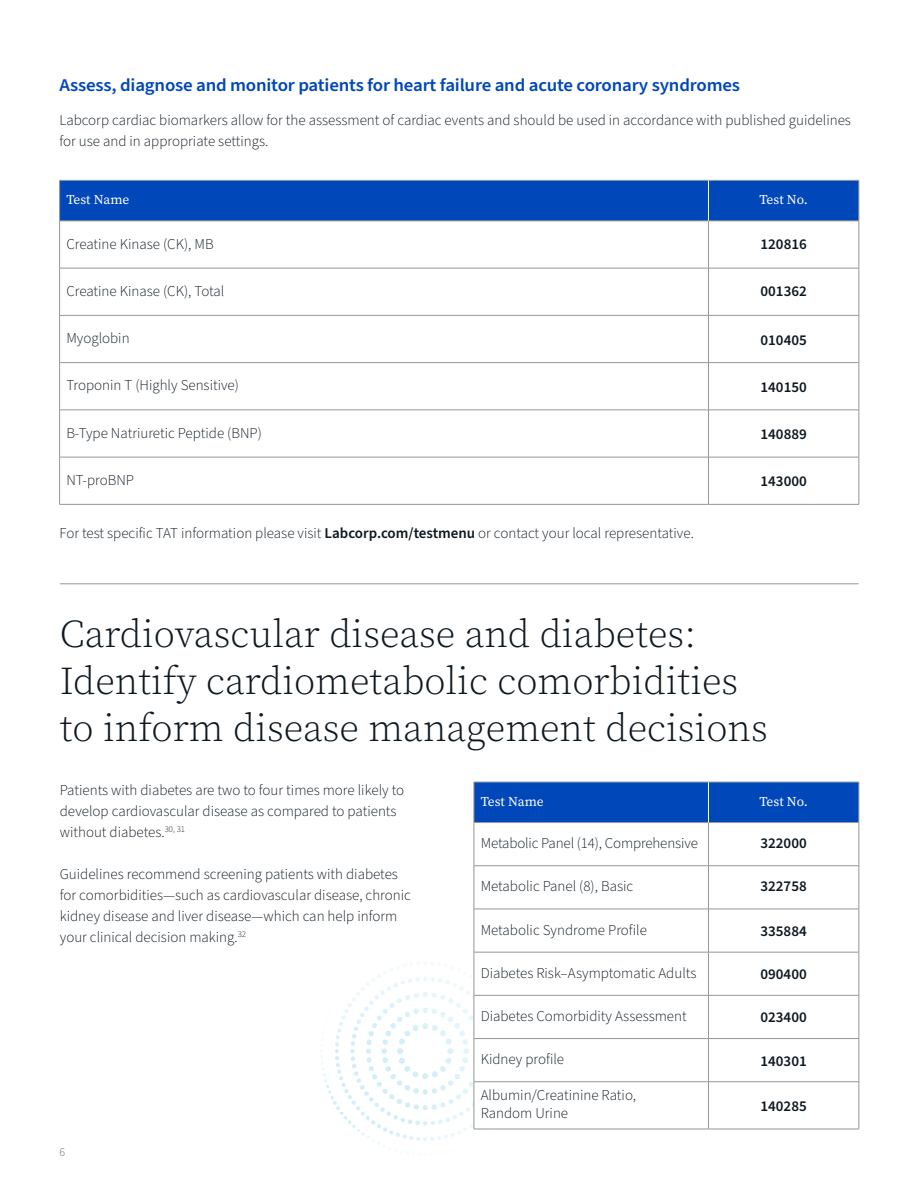
<style>
.page{position:relative;width:918px;height:1188px;background:#fff}
.page>*{position:absolute;margin:0;border:0;box-sizing:border-box;transform-origin:0 0}
.t1{font:300 39px/46.8px "Source Serif Pro";color:#0e1821}
.t2{font:600 18px "Source Sans Pro";letter-spacing:-.01em;color:#0047ba;scale:1.05 1}
.t3{font:300 15px/21px "Source Sans Pro";color:#0e1821}
.t4{font:600 15px "Source Sans Pro";color:#0e1821}
.t5{font:13.5px "Source Serif Pro";letter-spacing:-.005em;color:#fff}
.t6{font:300 12px "Source Sans Pro";color:#636466}
.s1{font-weight:600}
</style>
<div class="page">
<svg style="left:321px;top:945px;width:153px;height:203px"></svg>
<div style="left:60px;top:181px;width:799px;height:40px;background:#0047ba"></div>
<hr style="left:59px;top:181px;width:1px;height:40px;background:#949697">
<hr style="left:59px;top:180px;width:649px;height:1px;background:#949697">
<hr style="left:59px;top:221px;width:649px;height:1px;background:#949697">
<hr style="left:708px;top:180px;width:151px;height:1px;background:#949697">
<hr style="left:859px;top:181px;width:1px;height:40px;background:#949697">
<hr style="left:708px;top:221px;width:151px;height:1px;background:#949697">
<hr style="left:59px;top:221px;width:1px;height:47px;background:#949697">
<hr style="left:708px;top:221px;width:1px;height:47px;background:#949697">
<hr style="left:859px;top:221px;width:1px;height:47px;background:#949697">
<hr style="left:59px;top:268px;width:1px;height:47px;background:#949697">
<hr style="left:59px;top:316px;width:1px;height:46px;background:#949697">
<hr style="left:59px;top:363px;width:1px;height:47px;background:#949697">
<hr style="left:59px;top:410px;width:1px;height:47px;background:#949697">
<hr style="left:59px;top:457px;width:1px;height:47px;background:#949697">
<hr style="left:708px;top:268px;width:1px;height:47px;background:#949697">
<hr style="left:859px;top:268px;width:1px;height:47px;background:#949697">
<hr style="left:708px;top:316px;width:1px;height:46px;background:#949697">
<hr style="left:859px;top:316px;width:1px;height:46px;background:#949697">
<hr style="left:708px;top:363px;width:1px;height:47px;background:#949697">
<hr style="left:859px;top:363px;width:1px;height:47px;background:#949697">
<hr style="left:708px;top:410px;width:1px;height:47px;background:#949697">
<hr style="left:859px;top:410px;width:1px;height:47px;background:#949697">
<hr style="left:708px;top:457px;width:1px;height:47px;background:#949697">
<hr style="left:859px;top:457px;width:1px;height:47px;background:#949697">
<hr style="left:59px;top:268px;width:649px;height:1px;background:#949697">
<hr style="left:708px;top:268px;width:151px;height:1px;background:#949697">
<hr style="left:59px;top:315px;width:649px;height:1px;background:#949697">
<hr style="left:708px;top:315px;width:151px;height:1px;background:#949697">
<hr style="left:59px;top:362px;width:649px;height:1px;background:#949697">
<hr style="left:708px;top:362px;width:151px;height:1px;background:#949697">
<hr style="left:59px;top:410px;width:649px;height:1px;background:#949697">
<hr style="left:708px;top:410px;width:151px;height:1px;background:#949697">
<hr style="left:59px;top:457px;width:649px;height:1px;background:#949697">
<hr style="left:708px;top:457px;width:151px;height:1px;background:#949697">
<hr style="left:59px;top:504px;width:649px;height:1px;background:#949697">
<hr style="left:708px;top:504px;width:151px;height:1px;background:#949697">
<hr style="left:708px;top:181px;width:1px;height:40px;background:#fff">
<div style="left:475px;top:783px;width:384px;height:39px;background:#0047ba"></div>
<svg style="left:475px;top:823px;width:384px;height:306px"></svg>
<hr style="left:474px;top:782px;width:1px;height:40px;background:#949697">
<hr style="left:474px;top:782px;width:234px;height:1px;background:#949697">
<hr style="left:474px;top:822px;width:234px;height:1px;background:#949697">
<hr style="left:708px;top:782px;width:151px;height:1px;background:#949697">
<hr style="left:859px;top:782px;width:1px;height:40px;background:#949697">
<hr style="left:708px;top:822px;width:151px;height:1px;background:#949697">
<hr style="left:474px;top:823px;width:1px;height:43px;background:#949697">
<hr style="left:708px;top:823px;width:1px;height:43px;background:#949697">
<hr style="left:859px;top:823px;width:1px;height:43px;background:#949697">
<hr style="left:474px;top:866px;width:1px;height:43px;background:#949697">
<hr style="left:474px;top:909px;width:1px;height:43px;background:#949697">
<hr style="left:474px;top:952px;width:1px;height:43px;background:#949697">
<hr style="left:474px;top:996px;width:1px;height:42px;background:#949697">
<hr style="left:474px;top:1039px;width:1px;height:43px;background:#949697">
<hr style="left:474px;top:1082px;width:1px;height:47px;background:#949697">
<hr style="left:708px;top:866px;width:1px;height:43px;background:#949697">
<hr style="left:859px;top:866px;width:1px;height:43px;background:#949697">
<hr style="left:708px;top:909px;width:1px;height:43px;background:#949697">
<hr style="left:859px;top:909px;width:1px;height:43px;background:#949697">
<hr style="left:708px;top:952px;width:1px;height:43px;background:#949697">
<hr style="left:859px;top:952px;width:1px;height:43px;background:#949697">
<hr style="left:708px;top:996px;width:1px;height:42px;background:#949697">
<hr style="left:859px;top:996px;width:1px;height:42px;background:#949697">
<hr style="left:708px;top:1039px;width:1px;height:43px;background:#949697">
<hr style="left:859px;top:1039px;width:1px;height:43px;background:#949697">
<hr style="left:708px;top:1082px;width:1px;height:47px;background:#949697">
<hr style="left:859px;top:1082px;width:1px;height:47px;background:#949697">
<hr style="left:474px;top:865px;width:234px;height:1px;background:#949697">
<hr style="left:708px;top:865px;width:151px;height:1px;background:#949697">
<hr style="left:474px;top:909px;width:234px;height:1px;background:#949697">
<hr style="left:708px;top:909px;width:151px;height:1px;background:#949697">
<hr style="left:474px;top:952px;width:234px;height:1px;background:#949697">
<hr style="left:708px;top:952px;width:151px;height:1px;background:#949697">
<hr style="left:474px;top:995px;width:234px;height:1px;background:#949697">
<hr style="left:708px;top:995px;width:151px;height:1px;background:#949697">
<hr style="left:474px;top:1038px;width:234px;height:1px;background:#949697">
<hr style="left:708px;top:1038px;width:151px;height:1px;background:#949697">
<hr style="left:474px;top:1081px;width:234px;height:1px;background:#949697">
<hr style="left:708px;top:1081px;width:151px;height:1px;background:#949697">
<hr style="left:474px;top:1129px;width:234px;height:1px;background:#949697">
<hr style="left:708px;top:1129px;width:151px;height:1px;background:#949697">
<hr style="left:708px;top:782px;width:1px;height:40px;background:#fff">
<hr style="left:60px;top:584px;width:799px;height:1px;background:#949697">
<p class="t2" style="left:59px;top:73px;width:650px">Assess, diagnose and monitor patients for heart failure and acute coronary syndromes</p>
<p class="t3" style="left:59px;top:110px;width:793px">Labcorp cardiac biomarkers allow for the assessment of cardiac events and should be used in accordance with published guidelines for use and in appropriate settings.</p>
<p class="t5" style="left:66px;top:190px;width:65px">Test Name</p>
<p class="t5" style="left:759px;top:190px;width:50px">Test No.</p>
<p class="t3" style="left:66px;top:234px;width:149px">Creatine Kinase (CK), MB</p>
<p class="t4" style="left:761px;top:234px;width:48px">120816</p>
<p class="t3" style="left:66px;top:281px;width:160px">Creatine Kinase (CK), Total</p>
<p class="t4" style="left:761px;top:281px;width:48px">001362</p>
<p class="t3" style="left:66px;top:328px;width:65px">Myoglobin</p>
<p class="t4" style="left:761px;top:330px;width:48px">010405</p>
<p class="t3" style="left:66px;top:375px;width:174px">Troponin T (Highly Sensitive)</p>
<p class="t4" style="left:761px;top:377px;width:48px">140150</p>
<p class="t3" style="left:66px;top:423px;width:197px">B-Type Natriuretic Peptide (BNP)</p>
<p class="t4" style="left:761px;top:424px;width:48px">140889</p>
<p class="t3" style="left:66px;top:470px;width:69px">NT-proBNP</p>
<p class="t4" style="left:761px;top:471px;width:48px">143000</p>
<p class="t3" style="left:59px;top:523px;width:636px">For test specific TAT information please visit <span class="s1">Labcorp.com/testmenu</span> or contact your local representative.</p>
<h1 class="t1" style="left:60px;top:611px;width:709px">Cardiovascular disease and diabetes:<br>Identify cardiometabolic comorbidities to inform disease management decisions</h1>
<p class="t3" style="left:60px;top:780px;width:346px">Patients with diabetes are two to four times more likely to develop cardiovascular disease as compared to patients without diabetes.<sup>30,</sup> <sup>31</sup></p>
<p class="t3" style="left:60px;top:864px;width:353px">Guidelines recommend screening patients with diabetes for comorbidities—such as cardiovascular disease, chronic kidney disease and liver disease—which can help inform your clinical decision making.<sup>32</sup></p>
<p class="t5" style="left:481px;top:792px;width:65px">Test Name</p>
<p class="t5" style="left:759px;top:792px;width:50px">Test No.</p>
<p class="t3" style="left:481px;top:833px;width:219px">Metabolic Panel (14), Comprehensive</p>
<p class="t4" style="left:761px;top:833px;width:48px">322000</p>
<p class="t3" style="left:481px;top:876px;width:154px">Metabolic Panel (8), Basic</p>
<p class="t4" style="left:761px;top:876px;width:48px">322758</p>
<p class="t3" style="left:481px;top:920px;width:168px">Metabolic Syndrome Profile</p>
<p class="t4" style="left:761px;top:921px;width:48px">335884</p>
<p class="t3" style="left:481px;top:963px;width:217px">Diabetes Risk–Asymptomatic Adults</p>
<p class="t4" style="left:761px;top:964px;width:48px">090400</p>
<p class="t3" style="left:481px;top:1006px;width:208px">Diabetes Comorbidity Assessment</p>
<p class="t4" style="left:761px;top:1007px;width:48px">023400</p>
<p class="t3" style="left:481px;top:1049px;width:85px">Kidney profile</p>
<p class="t4" style="left:761px;top:1051px;width:48px">140301</p>
<p class="t3" style="left:481px;top:1087px;width:157px;line-height:18px">Albumin/Creatinine Ratio,<br>Random Urine</p>
<p class="t4" style="left:761px;top:1096px;width:48px">140285</p>
<p class="t6" style="left:59px;top:1144px;width:7px">6</p>
</div>
